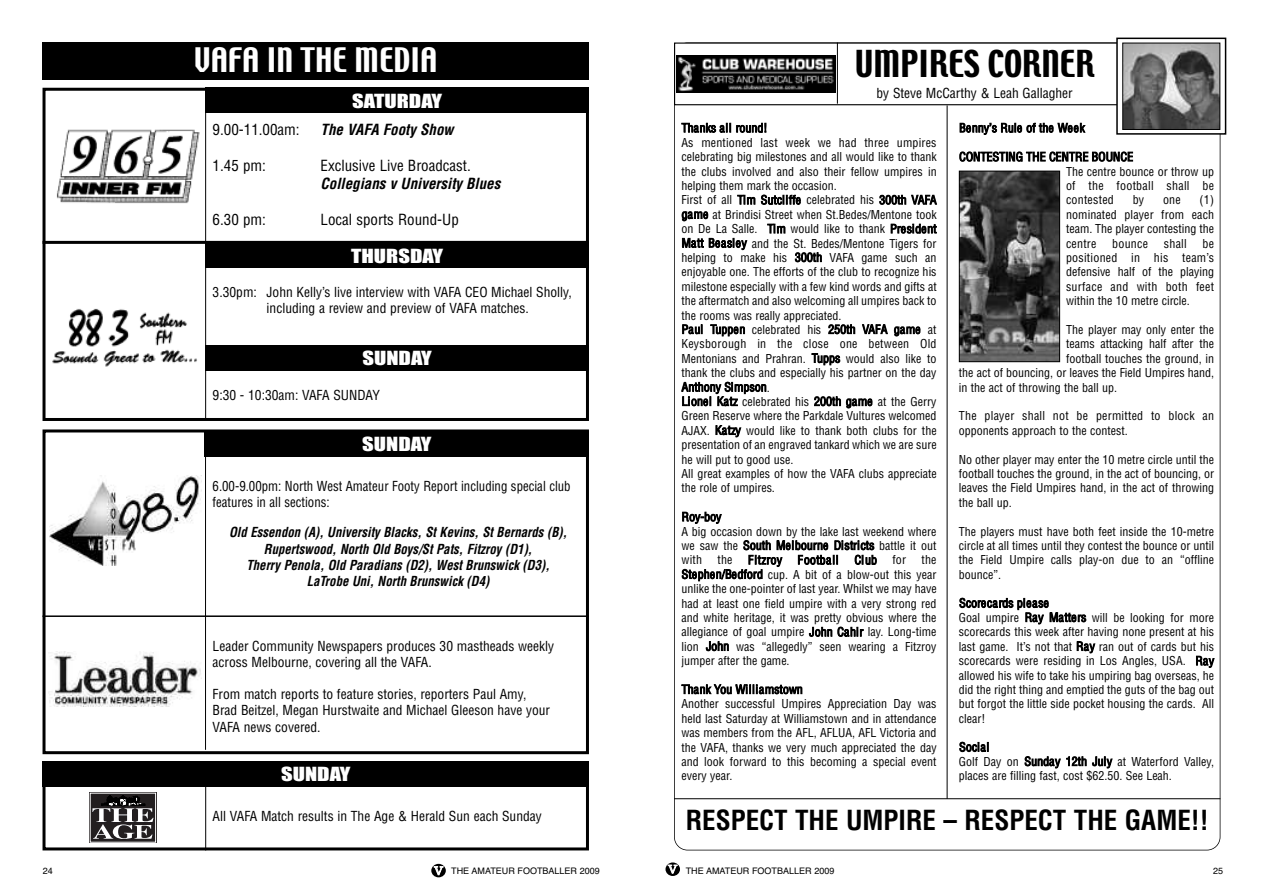
<style>
.page{position:relative;width:1263px;height:893px;background:#fff}
.page>*{position:absolute;margin:0;border:0;box-sizing:border-box;transform-origin:0 0}
.t1{font:33px "Techno";color:#000}
.t2{font:30px "Techno";color:#fff}
.t3{font:700 condensed 27px "Helvetica";color:#000}
.t4{font:18px "Impact";color:#fff;scale:1.25 1}
.t5{font:condensed 15px "Helvetica";color:#000}
.t6{font:italic 700 condensed 15px "Helvetica";color:#000}
.t7{font:condensed 13.5px/16.2px "Helvetica";color:#000}
.t8{font:italic 700 condensed 13.5px/16.2px "Helvetica";color:#000;text-align:center;scale:.95 1}
.t9{font:condensed 13.5px/16.2px "Helvetica";color:#000;scale:.95 1}
.t10{font:condensed 12px/14.4px "Helvetica";color:#000}
.t11{font:condensed 12px/14.4px "Helvetica";letter-spacing:.02em;color:#000}
.t12{font:condensed 12px "Helvetica";letter-spacing:.03em;color:#000}
.t13{font:condensed 12px "Helvetica";letter-spacing:.035em;color:#000}
.t14{font:9px "Helvetica";color:#000}
.s1{font-family:"Bookman";font-weight:300;font-size:12px;color:#fff}
</style>
<div class="page">
<div style="left:43px;top:764px;width:546px;height:86px;border:3px solid #000"></div>
<div style="left:43px;top:88px;width:546px;height:333px;border:3px solid #000"></div>
<div style="left:43px;top:429px;width:546px;height:325px;border:3px solid #000"></div>
<div style="left:431px;top:864px;width:15px;height:13px;background:#000;border-radius:50%"></div>
<div style="left:43px;top:43px;width:546px;height:37px;background:#000"></div>
<div style="left:205px;top:88px;width:384px;height:25px;background:#000"></div>
<div style="left:205px;top:242px;width:384px;height:26px;background:#000"></div>
<div style="left:205px;top:345px;width:384px;height:25px;background:#000"></div>
<div style="left:205px;top:431px;width:384px;height:25px;background:#000"></div>
<div style="left:43px;top:761px;width:546px;height:26px;background:#000"></div>
<hr style="left:43px;top:241px;width:546px;height:3px;background:#000">
<img style="left:56px;top:129px;width:144px;height:75px">
<hr style="left:205px;top:109px;width:1px;height:309px;background:#000">
<hr style="left:205px;top:431px;width:1px;height:319px;background:#000">
<hr style="left:205px;top:774px;width:1px;height:76px;background:#000">
<img style="left:52px;top:308px;width:145px;height:59px">
<img style="left:50px;top:475px;width:152px;height:90px">
<svg style="left:89px;top:792px;width:67px;height:51px"></svg>
<svg style="left:92px;top:795px;width:62px;height:44px"></svg>
<img style="left:48px;top:651px;width:154px;height:55px">
<div style="left:665px;top:862px;width:15px;height:14px;background:#000;border-radius:50%"></div>
<hr style="left:43px;top:615px;width:546px;height:2px;background:#000">
<div style="left:674px;top:43px;width:546px;height:62px;border:1px solid #000"></div>
<hr style="left:947px;top:105px;width:1px;height:694px;background:#000">
<svg style="left:1119px;top:42px;width:102px;height:88px"></svg>
<div style="left:1116px;top:38px;width:110px;height:97px;border:2px solid #000"></div>
<img style="left:1124px;top:45px;width:94px;height:83px">
<div style="left:1122px;top:43px;width:98px;height:87px;border:1px solid #000"></div>
<hr style="left:837px;top:43px;width:1px;height:61px;background:#000">
<hr style="left:674px;top:798px;width:546px;height:1px;background:#000">
<svg style="left:676px;top:92px;width:159px;height:1px"></svg>
<img style="left:676px;top:55px;width:159px;height:37px">
<img style="left:961px;top:173px;width:97px;height:187px">
<div style="left:959px;top:171px;width:101px;height:191px;border:1px solid #000"></div>
<h2 class="t2" style="left:194px;top:44px;width:245px">VAFA IN THE MEDIA</h2>
<h3 class="t4" style="left:352px;top:91px;width:73px">SATURDAY</h3>
<p class="t5" style="left:213px;top:121px;width:89px">9.00-11.00am:</p>
<p class="t6" style="left:321px;top:121px;width:134px">The VAFA Footy Show</p>
<p class="t5" style="left:213px;top:157px;width:55px">1.45 pm:</p>
<p class="t5" style="left:321px;top:157px;width:152px">Exclusive Live Broadcast.</p>
<p class="t6" style="left:321px;top:175px;width:181px">Collegians v University Blues</p>
<p class="t5" style="left:213px;top:211px;width:55px">6.30 pm:</p>
<p class="t5" style="left:321px;top:211px;width:140px">Local sports Round-Up</p>
<h3 class="t4" style="left:351px;top:246px;width:75px">THURSDAY</h3>
<p class="t7" style="left:267px;top:284px;width:307px;text-indent:-54px">3.30pm: John Kelly’s live interview with VAFA CEO Michael Sholly, including a review and preview of VAFA matches.</p>
<h3 class="t4" style="left:362px;top:348px;width:57px">SUNDAY</h3>
<p class="t7" style="left:213px;top:387px;width:169px">9:30 - 10:30am: VAFA SUNDAY</p>
<h3 class="t4" style="left:362px;top:434px;width:57px">SUNDAY</h3>
<p class="t9" style="left:213px;top:478px;width:378px">6.00-9.00pm: North West Amateur Footy Report including special club features in all sections:</p>
<p class="t8" style="left:229px;top:525px;width:357px">Old Essendon (A), University Blacks, St Kevins, St Bernards (B), Rupertswood, North Old Boys/St Pats, Fitzroy (D1),<br>Therry Penola, Old Paradians (D2), West Brunswick (D3), LaTrobe Uni, North Brunswick (D4)</p>
<p class="t7" style="left:213px;top:638px;width:343px">Leader Community Newspapers produces 30 mastheads weekly across Melbourne, covering all the VAFA.</p>
<p class="t7" style="left:213px;top:686px;width:339px">From match reports to feature stories, reporters Paul Amy,<br>Brad Beitzel, Megan Hurstwaite and Michael Gleeson have your<br>VAFA news covered.</p>
<h3 class="t4" style="left:281px;top:765px;width:57px">SUNDAY</h3>
<p class="t7" style="left:213px;top:808px;width:331px">All VAFA Match results in The Age &amp; Herald Sun each Sunday</p>
<p class="t14" style="left:43px;top:866px;width:12px">24</p>
<p class="t14" style="left:434px;top:865px;width:167px"><span class="s1">V</span> THE AMATEUR FOOTBALLER 2009</p>
<h1 class="t1" style="left:855px;top:46px;width:241px">UMPIRES CORNER</h1>
<p class="t7" style="left:876px;top:85px;width:198px">by Steve McCarthy &amp; Leah Gallagher</p>
<p class="t10" style="left:681px;top:121px;width:257px">Thanks all round!<br>As mentioned last week we had three umpires celebrating big milestones and all would like to thank the clubs involved and also their fellow umpires in helping them mark the occasion.<br>First of all Tim Sutcliffe celebrated his 300th VAFA game at Brindisi Street when St.Bedes/Mentone took on De La Salle. Tim would like to thank President Matt Beasley and the St. Bedes/Mentone Tigers for helping to make his 300th VAFA game such an enjoyable one. The efforts of the club to recognize his milestone especially with a few kind words and gifts at the aftermatch and also welcoming all umpires back to the rooms was really appreciated.<br>Paul Tuppen celebrated his 250th VAFA game at Keysborough in the close one between Old Mentonians and Prahran. Tupps would also like to thank the clubs and especially his partner on the day Anthony Simpson.<br>Lionel Katz celebrated his 200th game at the Gerry Green Reserve where the Parkdale Vultures welcomed AJAX. Katzy would like to thank both clubs for the presentation of an engraved tankard which we are sure he will put to good use.<br>All great examples of how the VAFA clubs appreciate the role of umpires.</p>
<p class="t10" style="left:681px;top:510px;width:257px">Roy-boy<br>A big occasion down by the lake last weekend where we saw the South Melbourne Districts battle it out with</p>
<p class="t10" style="left:959px;top:121px;width:127px">Benny’s Rule of the Week</p>
<p class="t10" style="left:1066px;top:150px;width:150px;text-indent:-107px">CONTESTING THE CENTRE BOUNCE<br>The centre bounce or throw up of the football shall be contested</p>
<p class="t10" style="left:1066px;top:193px;width:150px;text-align:justify;text-indent:134px">(1) nominated player from each team. The player contesting the centre</p>
<p class="t10" style="left:1133px;top:193px;width:13px">by</p>
<p class="t10" style="left:1163px;top:193px;width:19px">one</p>
<p class="t10" style="left:1066px;top:236px;width:150px;text-align:justify;text-indent:137px">be positioned in his team’s defensive half of the playing surface and with both feet within the 10 metre circle.</p>
<p class="t10" style="left:1066px;top:323px;width:150px">The player may only enter the</p>
<p class="t10" style="left:1066px;top:337px;width:150px">teams attacking half after the</p>
<p class="t10" style="left:1066px;top:351px;width:150px">football touches the ground, in</p>
<p class="t10" style="left:959px;top:366px;width:257px">the act of bouncing, or leaves the Field Umpires hand,</p>
<p class="t10" style="left:959px;top:380px;width:160px">in the act of throwing the ball up.</p>
<p class="t11" style="left:959px;top:409px;width:257px">The player shall not be permitted to block an opponents approach to the contest.</p>
<p class="t10" style="left:959px;top:452px;width:257px;text-align:justify">No other player may enter the 10 metre circle until the football touches the ground, in the act of bouncing, or leaves the Field Umpires hand, in the act of throwing the ball up.</p>
<p class="t10" style="left:959px;top:524px;width:257px;text-align:justify">The players must have both feet inside the 10-metre circle at all times until they contest the bounce or until the Field Umpire calls play-on due to an “offline bounce”.</p>
<p class="t10" style="left:959px;top:596px;width:257px">Scorecards please<br>Goal umpire Ray Matters will be looking for more scorecards this week after having none present at his last game. It’s not that Ray ran out of cards but his scorecards were residing in Los Angles, USA. Ray allowed his wife to take his umpiring bag overseas, he did the right thing and emptied the guts of the bag out but forgot the little side pocket housing the cards. All clear!</p>
<p class="t10" style="left:959px;top:740px;width:257px">Social<br>Golf Day on Sunday 12th July at Waterford Valley, places are filling fast, cost $62.50. See Leah.</p>
<p class="t10" style="left:1112px;top:236px;width:37px">bounce</p>
<p class="t10" style="left:1164px;top:236px;width:24px">shall</p>
<p class="t10" style="left:717px;top:553px;width:17px">the</p>
<p class="t13" style="left:748px;top:553px;width:36px">Fitzroy</p>
<p class="t12" style="left:797px;top:553px;width:42px">Football</p>
<p class="t10" style="left:854px;top:553px;width:24px">Club</p>
<p class="t10" style="left:892px;top:553px;width:15px">for</p>
<p class="t10" style="left:681px;top:553px;width:257px;text-align:justify;text-indent:240px">the Stephen/Bedford cup. A bit of a blow-out this year unlike the one-pointer of last year. Whilst we may have had at least one field umpire with a very strong red and white heritage, it was pretty obvious where the allegiance of goal umpire John Cahir lay. Long-time lion John was “allegedly” seen wearing a Fitzroy jumper after the game.</p>
<p class="t10" style="left:681px;top:682px;width:257px">Thank You Williamstown<br>Another successful Umpires Appreciation Day was held last Saturday at Williamstown and in attendance was members from the AFL, AFLUA, AFL Victoria and the VAFA, thanks we very much appreciated the day and look forward to this becoming a special event every year.</p>
<h3 class="t3" style="left:686px;top:805px;width:525px">RESPECT THE UMPIRE – RESPECT THE GAME!!</h3>
<p class="t14" style="left:668px;top:866px;width:167px"><span class="s1">V</span> THE AMATEUR FOOTBALLER 2009</p>
<p class="t14" style="left:1213px;top:866px;width:12px">25</p>
</div>
